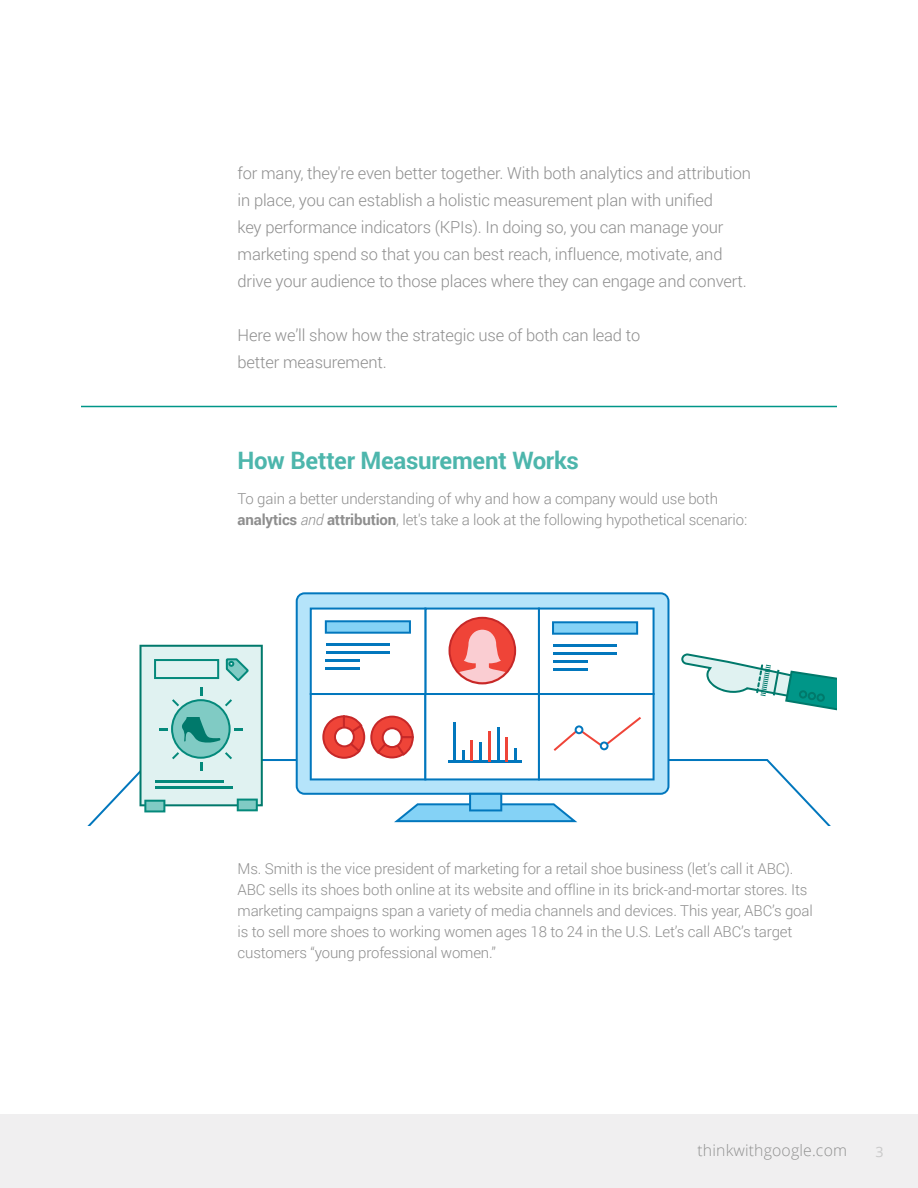
<style>
.page{position:relative;width:918px;height:1188px;background:#fff}
.page>*{position:absolute;margin:0;border:0;box-sizing:border-box;transform-origin:0 0}
.t1{font:700 24px "Roboto";letter-spacing:-.01em;color:#4db6ac}
.t2{font:300 16.5px/27px "Roboto";letter-spacing:-.01em;color:#8e8e8e}
.t3{font:300 15.75px "Open Sans";letter-spacing:.01em;color:#666766}
.t4{font:300 15px/21px "Roboto";letter-spacing:-.01em;color:#8e8e8e}
.t5{font:14.25px "Open Sans";color:#c9c9c9}
.s1{font-weight:700}
.s2{font-style:italic}
</style>
<div class="page">
<div style="left:0;top:1114px;width:918px;height:74px;background:#f0eff0"></div>
<svg style="left:87px;top:759px;width:744px;height:67px"></svg>
<svg style="left:296px;top:592px;width:373px;height:203px;background:#9cd5f1"></svg>
<svg style="left:310px;top:608px;width:345px;height:172px"></svg>
<svg style="left:394px;top:793px;width:183px;height:29px"></svg>
<svg style="left:140px;top:645px;width:123px;height:167px;background:#b4dcd9"></svg>
<svg style="left:681px;top:653px;width:156px;height:58px"></svg>
<hr style="left:81px;top:406px;width:756px;height:1px;background:#009688">
<p class="t2" style="left:238px;top:159px;width:515px">for many, they're even better together. With both analytics and attribution in place, you can establish a holistic measurement plan with unified<br>key performance indicators (KPIs). In doing so, you can manage your marketing spend so that you can best reach, influence, motivate, and drive your audience to those places where they can engage and convert.</p>
<p class="t2" style="left:238px;top:321px;width:404px">Here we’ll show how the strategic use of both can lead to better measurement.</p>
<h1 class="t1" style="left:238px;top:444px;width:343px">How Better Measurement Works</h1>
<p class="t4" style="left:238px;top:487px;width:511px">To gain a better understanding of why and how a company would use both <span class="s1">analytics</span> <span class="s2">and</span> <span class="s1">attribution</span>, let's take a look at the following hypothetical scenario:</p>
<p class="t4" style="left:238px;top:858px;width:577px">Ms. Smith is the vice president of marketing for a retail shoe business (let’s call it ABC).<br>ABC sells its shoes both online at its website and offline in its brick-and-mortar stores. Its marketing campaigns span a variety of media channels and devices. This year, ABC’s goal is to sell more shoes to working women ages 18 to 24 in the U.S. Let’s call ABC’s target customers “young professional women.”</p>
<p class="t3" style="left:698px;top:1140px;width:151px">thinkwithgoogle.com</p>
<p class="t5" style="left:876px;top:1142px;width:10px">3</p>
</div>
